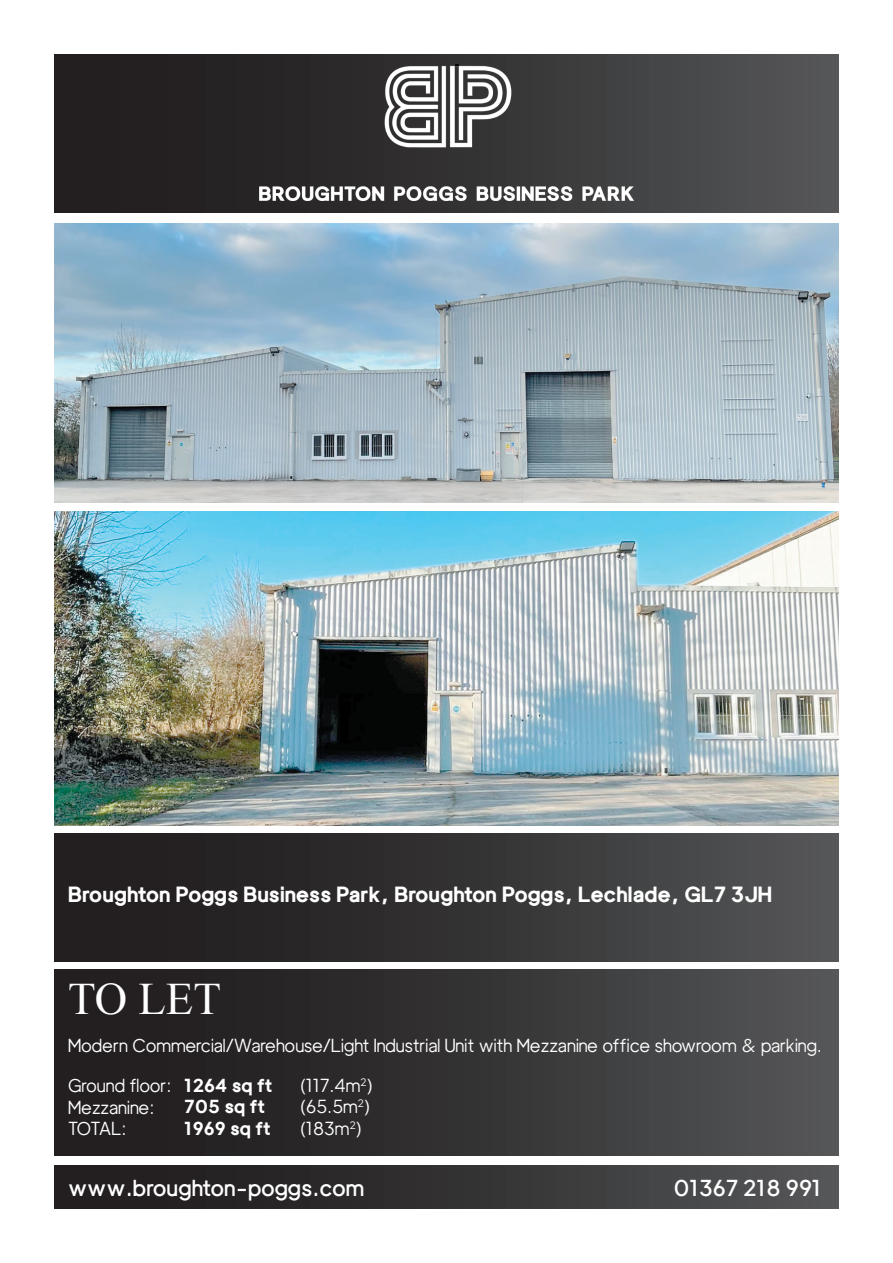
<style>
.page{position:relative;width:893px;height:1263px;background:#fff}
.page>*{position:absolute;margin:0;border:0;box-sizing:border-box;transform-origin:0 0}
.t1{font:45px "Times New Roman";color:#fff}
.t2{font:22.5px "Luxora Grotesk";color:#fff}
.t3{font:700 21px "Luxora Grotesk";color:#fff}
.t4{font:300 18px/21.6px "Luxora Grotesk";color:#fff}
.t5{font:700 18px/21.6px "Luxora Grotesk";color:#fff}
</style>
<div class="page">
<img style="left:54px;top:223px;width:785px;height:280px">
<div style="left:54px;top:54px;width:785px;height:159px;background:linear-gradient(to right,#1b1617,#515354)"></div>
<img style="left:54px;top:511px;width:785px;height:315px">
<div style="left:54px;top:833px;width:785px;height:128px;background:linear-gradient(to right,#1b1617,#515354)"></div>
<div style="left:54px;top:969px;width:785px;height:188px;background:linear-gradient(to right,#1b1617,#515354)"></div>
<div style="left:54px;top:1165px;width:785px;height:44px;background:linear-gradient(to right,#1b1617,#515354)"></div>
<img style="left:259px;top:65px;width:375px;height:136px">
<p class="t3" style="left:68px;top:881px;width:705px">Broughton Poggs Business Park, Broughton Poggs, Lechlade, GL7 3JH</p>
<h1 class="t1" style="left:68px;top:968px;width:154px">TO LET</h1>
<p class="t4" style="left:68px;top:1034px;width:755px">Modern Commercial/Warehouse/Light Industrial Unit with Mezzanine office showroom &amp; parking.</p>
<p class="t4" style="left:68px;top:1074px;width:105px">Ground floor:<br>Mezzanine:<br>TOTAL:</p>
<p class="t5" style="left:185px;top:1074px;width:89px">1264 sq ft<br>705 sq ft<br>1969 sq ft</p>
<p class="t4" style="left:299px;top:1074px;width:76px">(117.4m<sup>2</sup>) (65.5m<sup>2</sup>) (183m<sup>2</sup>)</p>
<p class="t2" style="left:68px;top:1173px;width:298px">www.broughton-poggs.com</p>
<p class="t2" style="left:673px;top:1173px;width:150px">01367 218 991</p>
</div>
